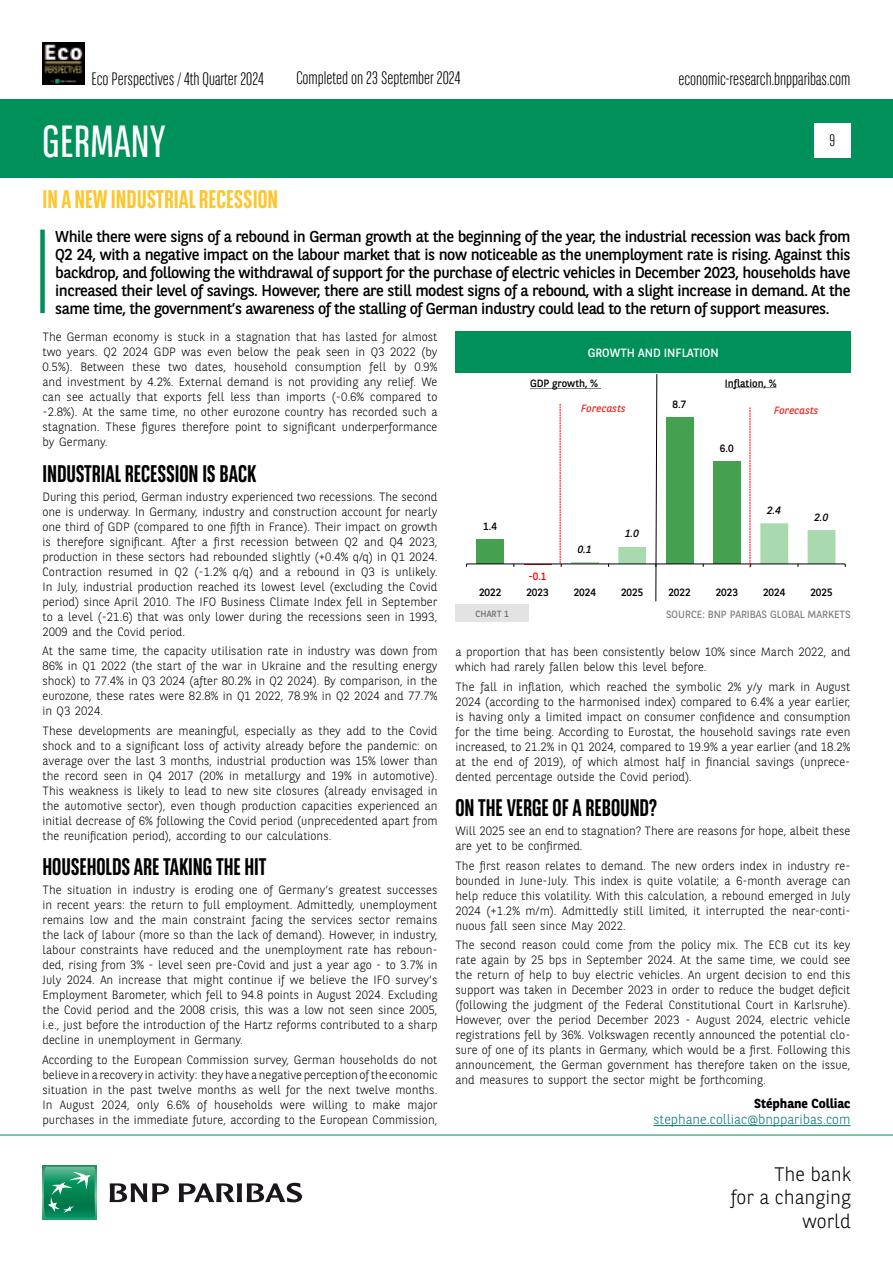
<style>
.page{position:relative;width:893px;height:1263px;background:#fff}
.page>*{position:absolute;margin:0;border:0;box-sizing:border-box;transform-origin:0 0}
.t1{font:45px "BNPP Sans Condensed";color:#fff}
.t2{font:700 25.5px "BNPP Sans Condensed";color:#fdc62e}
.t3{font:700 24px "BNPP Sans Condensed";letter-spacing:-.005em;color:#000}
.t4{font:300 19.5px/23.4px "BNPP Sans";color:#000;text-align:right}
.t5{font:300 18px "BNPP Sans Condensed";color:#000}
.t6{font:300 16.5px "BNPP Sans Condensed";color:#000}
.t7{font:15.75px/18px "BNPP Sans";letter-spacing:-.03em;color:#000;text-align:justify}
.t8{font:300 13.5px "BNPP Sans";color:#00796c}
.t9{font:700 13.05px "BNPP Sans";color:#000}
.t10{font:300 12px/15px "BNPP Sans";color:#000;text-align:justify}
.t11{font:12px "BNPP Sans";color:#fff}
.t12{font:10.5px "BNPP Sans";letter-spacing:-.005em;color:#000}
.t13{font:10.5px "BNPP Sans";color:#878787}
.t14{font:italic 10.5px "BNPP Sans";color:#ee2d26}
.t15{font:italic 10.5px "BNPP Sans";color:#000}
.t16{font:10.5px "BNPP Sans";color:#f00}
.t17{font:9px "BNPP Sans";color:#706f6f}
</style>
<div class="page">
<img style="left:43px;top:43px;width:42px;height:42px">
<div style="left:1px;top:99px;width:892px;height:78px;background:#00915b"></div>
<svg style="left:43px;top:1166px;width:53px;height:53px"></svg>
<svg style="left:44px;top:1167px;width:51px;height:51px;background:#26996e"></svg>
<svg style="left:110px;top:1183px;width:59px;height:19px"></svg>
<svg style="left:179px;top:1183px;width:123px;height:19px"></svg>
<hr style="left:0;top:1135px;width:893px;height:1px;background:#00915b">
<div style="left:814px;top:123px;width:36px;height:34px;background:#fff"></div>
<div style="left:40px;top:230px;width:5px;height:83px;background:#00915b"></div>
<hr style="left:653px;top:1125px;width:197px;height:1px;background:#00796c">
<div style="left:455px;top:331px;width:396px;height:42px;background:#00915b"></div>
<div style="left:455px;top:604px;width:74px;height:18px;background:#e3e3e3"></div>
<div style="left:476px;top:539px;width:28px;height:25px;background:#45a150"></div>
<hr style="left:571px;top:562px;width:28px;height:2px;background:#a9daaf">
<hr style="left:466px;top:564px;width:379px;height:1px;background:#000">
<svg style="left:530px;top:388px;width:71px;height:1px"></svg>
<svg style="left:618px;top:374px;width:217px;height:227px"></svg>
<svg style="left:560px;top:404px;width:2px;height:163px"></svg>
<h3 class="t5" style="left:91px;top:67px;width:174px">Eco Perspectives / 4th Quarter 2024</h3>
<h1 class="t1" style="left:43px;top:113px;width:125px">GERMANY</h1>
<h2 class="t2" style="left:43px;top:185px;width:237px">IN A NEW INDUSTRIAL RECESSION</h2>
<h3 class="t5" style="left:296px;top:67px;width:165px">Completed on 23 September 2024</h3>
<h3 class="t5" style="left:678px;top:67px;width:174px">economic-research.bnpparibas.com</h3>
<h3 class="t6" style="left:829px;top:130px;width:7px">9</h3>
<p class="t7" style="left:55px;top:226px;width:797px">While there were signs of a rebound in German growth at the beginning of the year, the industrial recession was back from Q2 24, with a negative impact on the labour market that is now noticeable as the unemployment rate is rising. Against this backdrop, and following the withdrawal of support for the purchase of electric vehicles in December 2023, households have increased their level of savings. However, there are still modest signs of a rebound, with a slight increase in demand. At the same time, the government’s awareness of the stalling of German industry could lead to the return of support measures.</p>
<p class="t10" style="left:43px;top:329px;width:396px">The German economy is stuck in a stagnation that has lasted for almost two years. Q2 2024 GDP was even below the peak seen in Q3 2022 (by 0.5%). Between these two dates, household consumption fell by 0.9% and investment by 4.2%. External demand is not providing any relief. We can see actually that exports fell less than imports (-0.6% compared to -2.8%). At the same time, no other eurozone country has recorded such a stagnation. These figures therefore point to significant underperformance by Germany.</p>
<h3 class="t3" style="left:43px;top:459px;width:215px">INDUSTRIAL RECESSION IS BACK</h3>
<p class="t10" style="left:43px;top:489px;width:396px">During this period, German industry experienced two recessions. The second one is underway. In Germany, industry and construction account for nearly one third of GDP (compared to one fifth in France). Their impact on growth is therefore significant. After a first recession between Q2 and Q4 2023, production in these sectors had rebounded slightly (+0.4% q/q) in Q1 2024.<br>Contraction resumed in Q2 (-1.2% q/q) and a rebound in Q3 is unlikely.<br>In July, industrial production reached its lowest level (excluding the Covid period) since April 2010. The IFO Business Climate Index fell in September to a level (-21.6) that was only lower during the recessions seen in 1993, 2009 and the Covid period.</p>
<p class="t10" style="left:43px;top:643px;width:396px">At the same time, the capacity utilisation rate in industry was down from 86% in Q1 2022 (the start of the war in Ukraine and the resulting energy shock) to 77.4% in Q3 2024 (after 80.2% in Q2 2024). By comparison, in the eurozone, these rates were 82.8% in Q1 2022, 78.9% in Q2 2024 and 77.7% in Q3 2024.</p>
<p class="t10" style="left:43px;top:722px;width:396px">These developments are meaningful, especially as they add to the Covid shock and to a significant loss of activity already before the pandemic: on average over the last 3 months, industrial production was 15% lower than the record seen in Q4 2017 (20% in metallurgy and 19% in automotive).<br>This weakness is likely to lead to new site closures (already envisaged in the automotive sector), even though production capacities experienced an initial decrease of 6% following the Covid period (unprecedented apart from the reunification period), according to our calculations.</p>
<h3 class="t3" style="left:43px;top:853px;width:225px">HOUSEHOLDS ARE TAKING THE HIT</h3>
<p class="t10" style="left:43px;top:882px;width:396px">The situation in industry is eroding one of Germany’s greatest successes in recent years: the return to full employment. Admittedly, unemployment remains low and the main constraint facing the services sector remains the lack of labour (more so than the lack of demand). However, in industry, labour constraints have reduced and the unemployment rate has reboun&shy;ded, rising from 3% - level seen pre-Covid and just a year ago - to 3.7% in July 2024. An increase that might continue if we believe the IFO survey’s Employment Barometer, which fell to 94.8 points in August 2024. Excluding the Covid period and the 2008 crisis, this was a low not seen since 2005, i.e., just before the introduction of the Hartz reforms contributed to a sharp decline in unemployment in Germany.</p>
<p class="t10" style="left:43px;top:1051px;width:397px">According to the European Commission survey, German households do not believe in a recovery in activity: they have a negative perception of the economic situation in the past twelve months as well for the next twelve months.<br>In August 2024, only 6.6% of households were willing to make major purchases in the immediate future, according to the European Commission,</p>
<p class="t11" style="left:588px;top:344px;width:133px">GROWTH AND INFLATION</p>
<p class="t12" style="left:530px;top:376px;width:70px">GDP growth, %</p>
<p class="t12" style="left:725px;top:376px;width:53px">Inflation, %</p>
<p class="t14" style="left:581px;top:401px;width:46px">Forecasts</p>
<p class="t14" style="left:774px;top:403px;width:46px">Forecasts</p>
<p class="t12" style="left:673px;top:397px;width:15px">8.7</p>
<p class="t12" style="left:720px;top:442px;width:15px">6.0</p>
<p class="t15" style="left:767px;top:503px;width:15px">2.4</p>
<p class="t15" style="left:815px;top:510px;width:15px">2.0</p>
<p class="t12" style="left:483px;top:519px;width:15px">1.4</p>
<p class="t15" style="left:625px;top:527px;width:15px">1.0</p>
<p class="t15" style="left:578px;top:542px;width:15px">0.1</p>
<p class="t16" style="left:528px;top:569px;width:20px">-0.1</p>
<p class="t12" style="left:479px;top:585px;width:24px">2022</p>
<p class="t12" style="left:526px;top:585px;width:24px">2023</p>
<p class="t12" style="left:574px;top:585px;width:24px">2024</p>
<p class="t12" style="left:621px;top:585px;width:24px">2025</p>
<p class="t12" style="left:668px;top:585px;width:24px">2022</p>
<p class="t12" style="left:716px;top:585px;width:24px">2023</p>
<p class="t12" style="left:763px;top:585px;width:24px">2024</p>
<p class="t12" style="left:810px;top:585px;width:24px">2025</p>
<p class="t17" style="left:476px;top:607px;width:35px">CHART 1</p>
<p class="t13" style="left:666px;top:607px;width:186px">SOURCE: BNP PARIBAS GLOBAL MARKETS</p>
<p class="t10" style="left:455px;top:644px;width:396px">a proportion that has been consistently below 10% since March 2022, and which had rarely fallen below this level before.</p>
<p class="t10" style="left:455px;top:678px;width:396px">The fall in inflation, which reached the symbolic 2% y/y mark in August 2024 (according to the harmonised index) compared to 6.4% a year earlier, is having only a limited impact on consumer confidence and consumption for the time being. According to Eurostat, the household savings rate even increased, to 21.2% in Q1 2024, compared to 19.9% a year earlier (and 18.2% at the end of 2019), of which almost half in financial savings (unprece&shy;dented percentage outside the Covid period).</p>
<h3 class="t3" style="left:455px;top:794px;width:203px">ON THE VERGE OF A REBOUND?</h3>
<p class="t10" style="left:455px;top:823px;width:396px">Will 2025 see an end to stagnation? There are reasons for hope, albeit these are yet to be confirmed.</p>
<p class="t10" style="left:455px;top:857px;width:396px">The first reason relates to demand. The new orders index in industry re&shy;bounded in June-July. This index is quite volatile; a 6-month average can help reduce this volatility. With this calculation, a rebound emerged in July 2024 (+1.2% m/m). Admittedly still limited, it interrupted the near-conti&shy;nuous fall seen since May 2022.</p>
<p class="t10" style="left:455px;top:937px;width:396px">The second reason could come from the policy mix. The ECB cut its key rate again by 25 bps in September 2024. At the same time, we could see the return of help to buy electric vehicles. An urgent decision to end this support was taken in December 2023 in order to reduce the budget deficit (following the judgment of the Federal Constitutional Court in Karlsruhe).<br>However, over the period December 2023 - August 2024, electric vehicle registrations fell by 36%. Volkswagen recently announced the potential clo&shy;sure of one of its plants in Germany, which would be a first. Following this announcement, the German government has therefore taken on the issue, and measures to support the sector might be forthcoming.</p>
<p class="t9" style="left:754px;top:1094px;width:98px">Stéphane Colliac</p>
<p class="t8" style="left:653px;top:1110px;width:198px">stephane.colliac@bnpparibas.com</p>
<h3 class="t4" style="left:731px;top:1161px;width:122px">The bank<br>for a changing world</h3>
</div>
